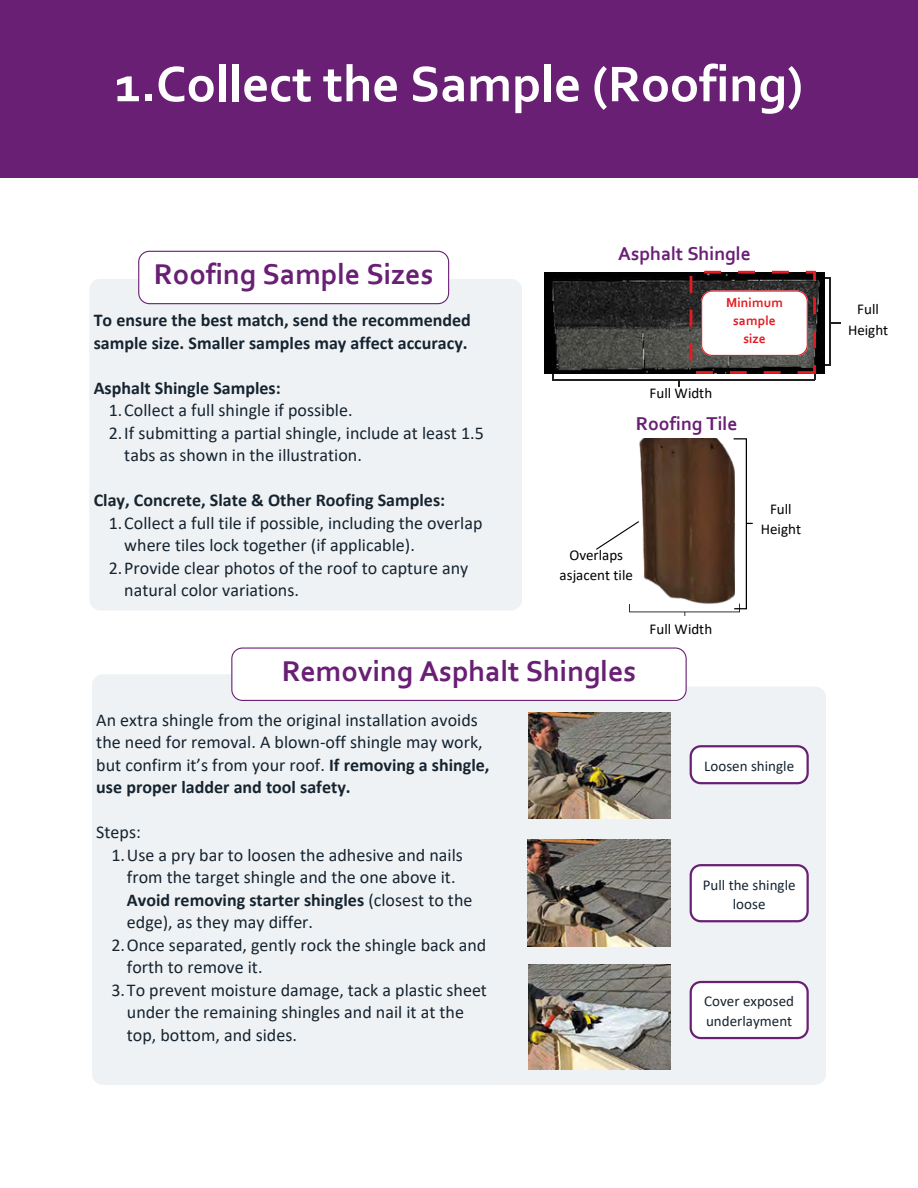
<style>
.page{position:relative;width:918px;height:1188px;background:#fff}
.page>*{position:absolute;margin:0;border:0;box-sizing:border-box;transform-origin:0 0}
.t1{font:700 52.5px "Corbel";color:#fff}
.t2{font:700 30px "Corbel";color:#691f74}
.t3{font:700 19.5px "Corbel";color:#691f74}
.t4{font:18px/22.5px "Calibri";color:#162430}
.t5{font:700 18px/22.5px "Calibri";color:#162430}
.t6{font:15px/20.2px "Calibri";color:#000;text-align:center}
.t7{font:15px/19.2px "Calibri";color:#162430;text-align:center}
.t8{font:700 13.5px/18px "Corbel";letter-spacing:.015em;color:#e31b23;text-align:center}
.s1{font-weight:700}
</style>
<div class="page">
<div style="left:0;top:0;width:918px;height:177px;background:#691f74"></div>
<div style="left:89px;top:279px;width:433px;height:331px;background:#eff2f4"></div>
<svg style="left:138px;top:251px;width:311px;height:53px"></svg>
<hr style="left:553px;top:379px;width:262px;height:1px;background:#231f20">
<img style="left:545px;top:272px;width:145px;height:101px">
<svg style="left:690px;top:271px;width:151px;height:109px"></svg>
<svg style="left:596px;top:438px;width:157px;height:178px"></svg>
<div style="left:107px;top:687px;width:719px;height:398px;background:#eff2f4"></div>
<div style="left:92px;top:674px;width:404px;height:410px;background:#eff2f4"></div>
<svg style="left:231px;top:647px;width:456px;height:54px"></svg>
<svg style="left:690px;top:745px;width:119px;height:39px"></svg>
<svg style="left:690px;top:864px;width:119px;height:58px"></svg>
<svg style="left:690px;top:981px;width:119px;height:58px"></svg>
<img style="left:528px;top:713px;width:142px;height:105px">
<img style="left:528px;top:840px;width:143px;height:107px">
<img style="left:528px;top:964px;width:142px;height:106px">
<h1 class="t1" style="left:115px;top:62px;width:690px">1.Collect the Sample (Roofing)</h1>
<p class="t2" style="left:154px;top:262px;width:281px">Roofing Sample Sizes</p>
<h2 class="t5" style="left:94px;top:310px;width:379px">To ensure the best match, send the recommended sample size. Smaller samples may affect accuracy.</h2>
<h3 class="t5" style="left:94px;top:378px;width:189px">Asphalt Shingle Samples:</h3>
<h3 class="t4" style="left:109px;top:400px;width:245px">1.Collect a full shingle if possible.</h3>
<h3 class="t4" style="left:124px;top:423px;width:361px;text-indent:-16px">2.If submitting a partial shingle, include at least 1.5 tabs as shown in the illustration.</h3>
<p class="t5" style="left:94px;top:490px;width:353px">Clay, Concrete, Slate &amp; Other Roofing Samples:</p>
<p class="t4" style="left:124px;top:513px;width:360px;text-indent:-16px">1.Collect a full tile if possible, including the overlap where tiles lock together (if applicable).</p>
<p class="t4" style="left:124px;top:558px;width:346px;text-indent:-16px">2.Provide clear photos of the roof to capture any natural color variations.</p>
<h3 class="t3" style="left:618px;top:245px;width:134px">Asphalt Shingle</h3>
<h3 class="t8" style="left:726px;top:295px;width:58px">Minimum sample size</h3>
<p class="t6" style="left:650px;top:384px;width:64px">Full Width</p>
<p class="t3" style="left:636px;top:415px;width:103px">Roofing Tile</p>
<p class="t6" style="left:560px;top:546px;width:75px">Overlaps asjacent tile</p>
<p class="t6" style="left:650px;top:620px;width:64px">Full Width</p>
<p class="t6" style="left:770px;top:500px;width:23px">Full</p>
<p class="t6" style="left:761px;top:520px;width:42px">Height</p>
<h4 class="t2" style="left:282px;top:659px;width:356px">Removing Asphalt Shingles</h4>
<p class="t4" style="left:96px;top:710px;width:395px">An extra shingle from the original installation avoids the need for removal. A blown-off shingle may work, but confirm it’s from your roof. <span class="s1">If removing a shingle, use proper ladder and tool safety.</span></p>
<p class="t4" style="left:96px;top:823px;width:46px">Steps:</p>
<p class="t4" style="left:127px;top:845px;width:347px;text-indent:-16px">1.Use a pry bar to loosen the adhesive and nails from the target shingle and the one above it.<br><span class="s1">Avoid removing starter shingles</span> (closest to the edge), as they may differ.</p>
<h2 class="t4" style="left:127px;top:935px;width:361px;text-indent:-16px">2.Once separated, gently rock the shingle back and forth to remove it.</h2>
<h4 class="t4" style="left:127px;top:980px;width:362px;text-indent:-16px">3.To prevent moisture damage, tack a plastic sheet under the remaining shingles and nail it at the top, bottom, and sides.</h4>
<p class="t7" style="left:704px;top:757px;width:91px">Loosen shingle</p>
<p class="t7" style="left:703px;top:876px;width:94px">Pull the shingle loose</p>
<p class="t7" style="left:704px;top:993px;width:91px;text-align:left">Cover exposed underlayment</p>
<p class="t6" style="left:857px;top:301px;width:23px">Full</p>
<h5 class="t6" style="left:848px;top:321px;width:42px">Height</h5>
</div>
